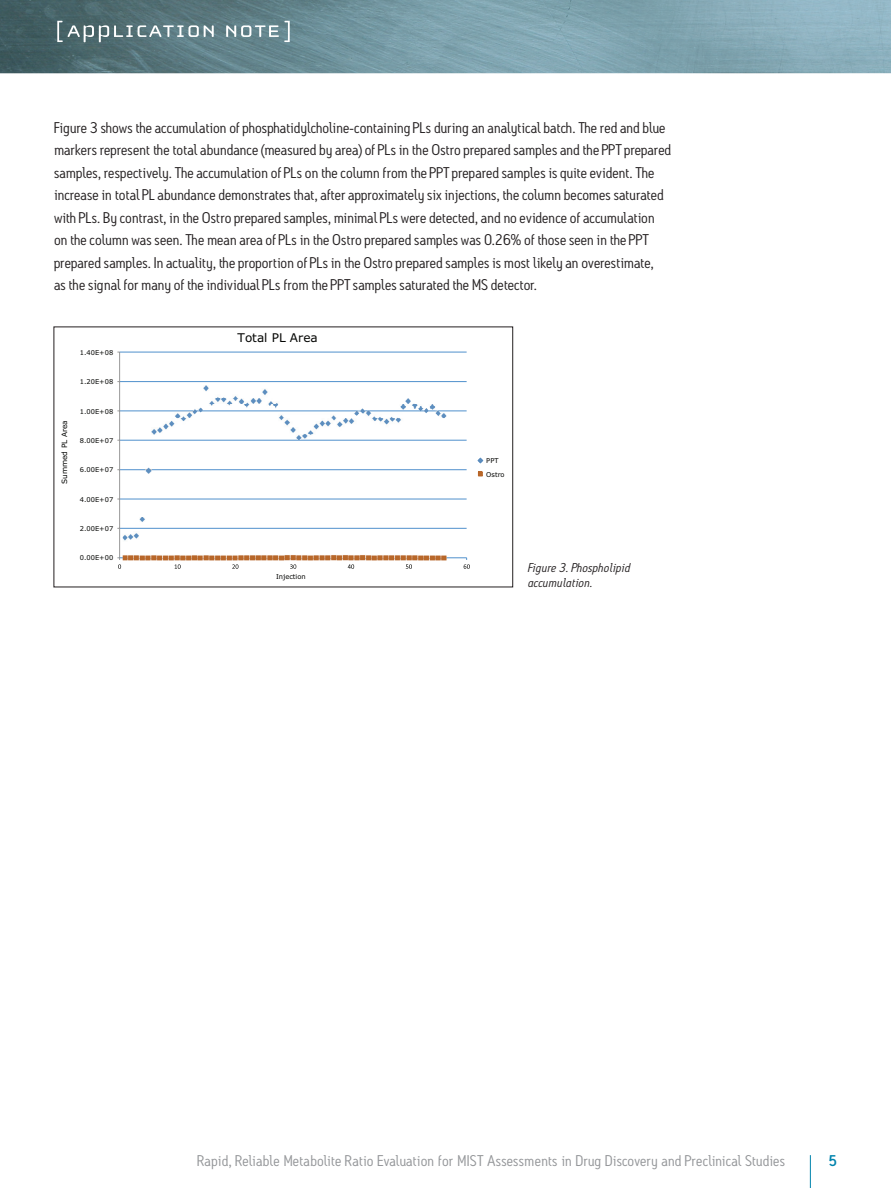
<style>
.page{position:relative;width:891px;height:1188px;background:#fff}
.page>*{position:absolute;margin:0;border:0;box-sizing:border-box;transform-origin:0 0}
.t1{font:15px/22.5px "Antitled OT";color:#231f20;scale:1.05 1}
.t2{font:15px "Antitled OT";letter-spacing:.01em;color:#939598;scale:1.05 1}
.t3{font:500 15px "Antitled OT";color:#0083ad;scale:1.05 1}
.t4{font:italic 12.3px/15.8px "Antitled OT";letter-spacing:.02em;color:#231f20;scale:1.05 1}
.t5{font:12px "Verdana";color:#040503}
.t6{font:7.35px "Verdana";color:#040503}
.t7{font:6.75px/13.4px "Verdana";color:#040503}
</style>
<div class="page">
<hr style="left:810px;top:1155px;width:1px;height:33px;background:#0083ad">
<img style="left:0;top:0;width:891px;height:73px">
<svg style="left:57px;top:21px;width:157px;height:21px;background:#738b8f"></svg>
<svg style="left:226px;top:21px;width:64px;height:21px"></svg>
<hr style="left:120px;top:528px;width:347px;height:1px;background:#5090cc">
<hr style="left:120px;top:499px;width:347px;height:1px;background:#5090cc">
<hr style="left:120px;top:469px;width:347px;height:1px;background:#5090cc">
<hr style="left:120px;top:440px;width:347px;height:1px;background:#5090cc">
<hr style="left:120px;top:411px;width:347px;height:1px;background:#5090cc">
<hr style="left:120px;top:381px;width:347px;height:1px;background:#5090cc">
<hr style="left:120px;top:352px;width:347px;height:1px;background:#5090cc">
<hr style="left:119px;top:352px;width:1px;height:206px;background:#989898">
<img style="left:204px;top:385px;width:74px;height:19px">
<img style="left:406px;top:398px;width:9px;height:6px">
<img style="left:210px;top:404px;width:225px;height:3px">
<img style="left:200px;top:407px;width:236px;height:1px">
<img style="left:279px;top:418px;width:122px;height:16px">
<img style="left:151px;top:418px;width:36px;height:16px">
<svg style="left:145px;top:468px;width:6px;height:6px"></svg>
<svg style="left:117px;top:558px;width:353px;height:11px"></svg>
<svg style="left:477px;top:458px;width:6px;height:6px"></svg>
<svg style="left:478px;top:472px;width:5px;height:4px"></svg>
<img style="left:293px;top:434px;width:20px;height:6px">
<img style="left:278px;top:408px;width:169px;height:10px">
<img style="left:172px;top:408px;width:31px;height:10px">
<img style="left:123px;top:517px;width:324px;height:43px">
<p class="t1" style="left:54px;top:116px;width:589px">Figure 3 shows the accumulation of phosphatidylcholine-containing PLs during an analytical batch. The red and blue markers represent the total abundance (measured by area) of PLs in the Ostro prepared samples and the PPT prepared samples, respectively. The accumulation of PLs on the column from the PPT prepared samples is quite evident. The increase in total PL abundance demonstrates that, after approximately six injections, the column becomes saturated with PLs. By contrast, in the Ostro prepared samples, minimal PLs were detected, and no evidence of accumulation on the column was seen. The mean area of PLs in the Ostro prepared samples was 0.26% of those seen in the PPT prepared samples. In actuality, the proportion of PLs in the Ostro prepared samples is most likely an overestimate,<br>as the signal for many of the individual PLs from the PPT samples saturated the MS detector.</p>
<p class="t6" style="left:59px;top:484px;width:65px;rotate:-90deg">Summed PL Area</p>
<p class="t7" style="left:80px;top:346px;width:35px">1.40E+08</p>
<p class="t7" style="left:80px;top:375px;width:35px">1.20E+08</p>
<p class="t7" style="left:80px;top:404px;width:35px">1.00E+08</p>
<p class="t7" style="left:80px;top:434px;width:35px">8.00E+07</p>
<p class="t7" style="left:80px;top:463px;width:35px">6.00E+07</p>
<p class="t7" style="left:80px;top:493px;width:35px">4.00E+07</p>
<p class="t7" style="left:80px;top:522px;width:35px">2.00E+07</p>
<p class="t7" style="left:80px;top:551px;width:35px">0.00E+00</p>
<p class="t5" style="left:238px;top:330px;width:82px">Total PL Area</p>
<p class="t7" style="left:276px;top:570px;width:31px">Injection</p>
<p class="t7" style="left:486px;top:454px;width:20px">PPT<br>Ostro</p>
<p class="t4" style="left:528px;top:559px;width:99px">Figure 3. Phospholipid accumulation.</p>
<p class="t2" style="left:197px;top:1151px;width:561px">Rapid, Reliable Metabolite Ratio Evaluation for MIST Assessments in Drug Discovery and Preclinical Studies</p>
<p class="t3" style="left:829px;top:1151px;width:10px">5</p>
</div>
